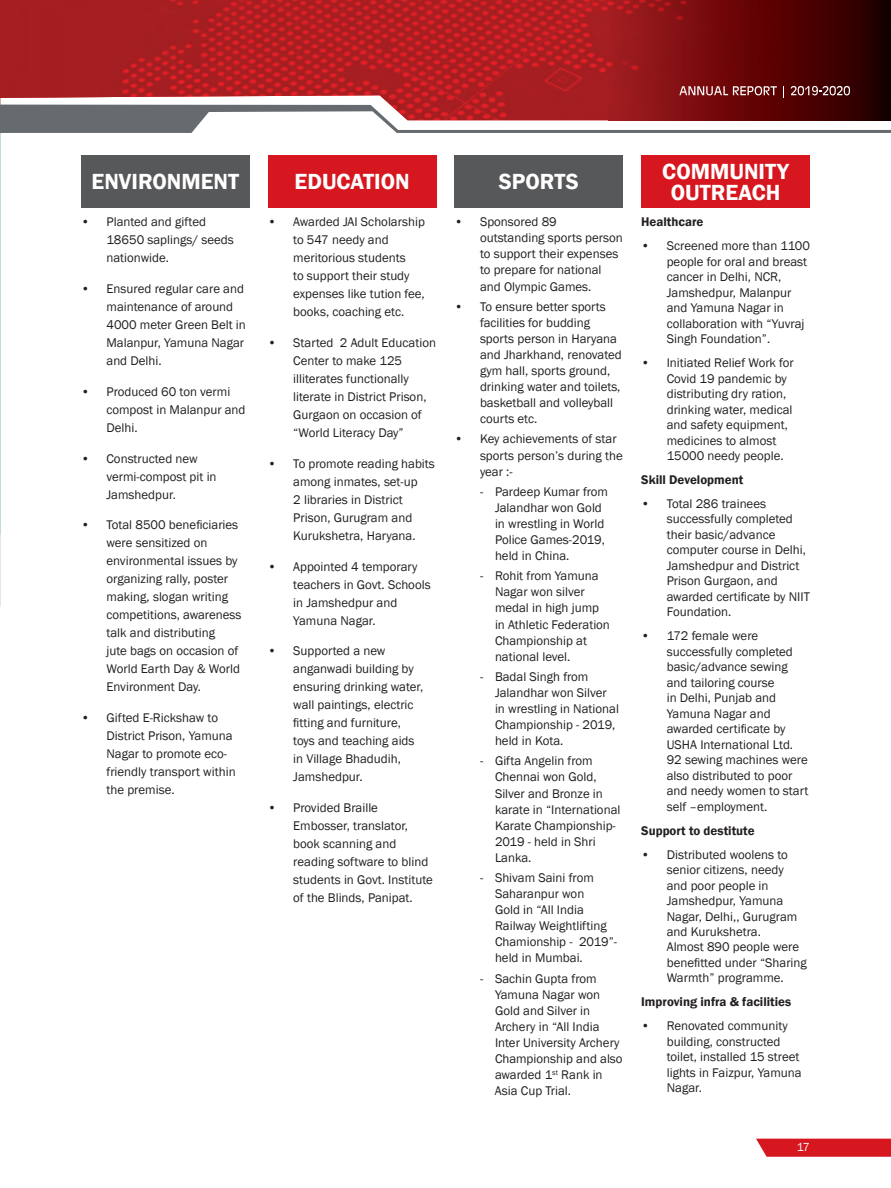
<style>
.page{position:relative;width:891px;height:1188px;background:#fff}
.page>*{position:absolute;margin:0;border:0;box-sizing:border-box;transform-origin:0 0}
.PARA_HEADING{font:600 22.5px/21px "Franklin Gothic";color:#fff;text-align:center}
.Indent_1{font:12.9px/18px "Franklin Gothic";color:#231f20}
.Indent_2{font:12.9px/16px "Franklin Gothic";color:#231f20}
.Indent_1-2{font:600 12.9px "Franklin Gothic";color:#231f20}
.t1{font:12px "Franklin Gothic";color:#fff}
</style>
<div class="page">
<svg style="left:756px;top:1139px;width:135px;height:18px;background:#d9232a"></svg>
<div style="left:81px;top:155px;width:169px;height:52px;background:#57585a"></div>
<div style="left:268px;top:155px;width:168px;height:52px;background:#d7171f"></div>
<div style="left:454px;top:155px;width:169px;height:52px;background:#57585a"></div>
<div style="left:641px;top:155px;width:169px;height:52px;background:#d7171f"></div>
<img style="left:0;top:0;width:608px;height:105px">
<img style="left:608px;top:0;width:283px;height:105px">
<svg style="left:0;top:105px;width:891px;height:28px"></svg>
<svg style="left:679px;top:86px;width:98px;height:9px"></svg>
<svg style="left:783px;top:86px;width:1px;height:12px"></svg>
<svg style="left:791px;top:86px;width:59px;height:9px"></svg>
<p class="PARA_HEADING" style="left:92px;top:172px;width:149px">ENVIRONMENT</p>
<p class="Indent_1" style="left:107px;top:213px;width:129px;text-indent:-26px">• Planted and gifted<br>18650 saplings/ seeds nationwide.</p>
<p class="Indent_1" style="left:107px;top:280px;width:141px;text-indent:-26px">• Ensured regular care and maintenance of around<br>4000 meter Green Belt in<br>Malanpur, Yamuna Nagar and Delhi.</p>
<p class="Indent_1" style="left:107px;top:383px;width:141px;text-indent:-26px">• Produced 60 ton vermi compost in Malanpur and<br>Delhi.</p>
<p class="Indent_1" style="left:107px;top:450px;width:112px;text-indent:-26px">• Constructed new vermi-compost pit in<br>Jamshedpur.</p>
<p class="Indent_1" style="left:107px;top:516px;width:137px;text-indent:-26px">• Total 8500 beneficiaries were sensitized on environmental issues by organizing rally, poster making, slogan writing competitions, awareness talk and distributing<br>jute bags on occasion of<br>World Earth Day &amp; World<br>Environment Day.</p>
<p class="Indent_1" style="left:107px;top:709px;width:131px;text-indent:-26px">• Gifted E-Rickshaw to<br>District Prison, Yamuna<br>Nagar to promote eco&shy;friendly transport within the premise.</p>
<p class="PARA_HEADING" style="left:295px;top:172px;width:116px">EDUCATION</p>
<p class="Indent_1" style="left:293px;top:213px;width:133px;text-indent:-26px">• Awarded JAI Scholarship to 547 needy and meritorious students<br>to support their study expenses like tution fee, books, coaching etc.</p>
<p class="Indent_1" style="left:293px;top:334px;width:144px;text-indent:-26px">• Started 2 Adult Education<br>Center to make 125 illiterates functionally literate in District Prison,<br>Gurgaon on occasion of “World Literacy Day”</p>
<p class="Indent_1" style="left:293px;top:455px;width:143px;text-indent:-26px">• To promote reading habits among inmates, set-up<br>2 libraries in District<br>Prison, Gurugram and<br>Kurukshetra, Haryana.</p>
<p class="Indent_1" style="left:293px;top:558px;width:139px;text-indent:-26px">• Appointed 4 temporary teachers in Govt. Schools in Jamshedpur and<br>Yamuna Nagar.</p>
<p class="Indent_1" style="left:293px;top:642px;width:132px;text-indent:-26px">• Supported a new anganwadi building by ensuring drinking water, wall paintings, electric fitting and furniture, toys and teaching aids in Village Bhadudih,<br>Jamshedpur.</p>
<p class="Indent_1" style="left:293px;top:799px;width:141px;text-indent:-26px">• Provided Braille<br>Embosser, translator, book scanning and reading software to blind students in Govt. Institute of the Blinds, Panipat.</p>
<p class="PARA_HEADING" style="left:499px;top:172px;width:82px">SPORTS</p>
<p class="Indent_1" style="left:480px;top:214px;width:144px;line-height:16px;text-indent:-26px">• Sponsored 89 outstanding sports person to support their expenses to prepare for national and Olympic Games.</p>
<p class="Indent_1" style="left:480px;top:299px;width:143px;line-height:16px;text-indent:-26px">• To ensure better sports facilities for budding sports person in Haryana and Jharkhand, renovated gym hall, sports ground, drinking water and toilets, basketball and volleyball courts etc.</p>
<p class="Indent_1" style="left:480px;top:431px;width:144px;line-height:16px;text-indent:-26px">• Key achievements of star sports person’s during the year :-</p>
<p class="Indent_2" style="left:495px;top:484px;width:115px;text-indent:-15px">- Pardeep Kumar from<br>Jalandhar won Gold in wrestling in World<br>Police Games-2019, held in China.</p>
<p class="Indent_2" style="left:495px;top:568px;width:116px;text-indent:-15px">- Rohit from Yamuna<br>Nagar won silver medal in high jump in Athletic Federation<br>Championship at national level.</p>
<p class="Indent_2" style="left:495px;top:669px;width:126px;text-indent:-15px">- Badal Singh from<br>Jalandhar won Silver in wrestling in National<br>Championship - 2019, held in Kota.</p>
<p class="Indent_2" style="left:495px;top:753px;width:127px;text-indent:-15px">- Gifta Angelin from<br>Chennai won Gold,<br>Silver and Bronze in karate in “International<br>Karate Championship-<br>2019 - held in Shri<br>Lanka.</p>
<p class="Indent_2" style="left:495px;top:870px;width:124px;text-indent:-15px">- Shivam Saini from<br>Saharanpur won<br>Gold in “All India<br>Railway Weightlifting<br>Chamionship - 2019”- held in Mumbai.</p>
<p class="Indent_2" style="left:495px;top:971px;width:129px;text-indent:-15px">- Sachin Gupta from<br>Yamuna Nagar won<br>Gold and Silver in<br>Archery in “All India<br>Inter University Archery<br>Championship and also awarded 1<sup>st</sup> Rank in<br>Asia Cup Trial.</p>
<p class="PARA_HEADING" style="left:662px;top:161px;width:128px">COMMUNITY<br>OUTREACH</p>
<p class="Indent_1-2" style="left:641px;top:214px;width:64px">Healthcare</p>
<p class="Indent_1" style="left:667px;top:239px;width:145px;line-height:15.5px;text-indent:-26px">• Screened more than 1100 people for oral and breast cancer in Delhi, NCR,<br>Jamshedpur, Malanpur and Yamuna Nagar in collaboration with “Yuvraj<br>Singh Foundation”.</p>
<p class="Indent_1" style="left:667px;top:355px;width:129px;line-height:15.5px;text-indent:-26px">• Initiated Relief Work for<br>Covid 19 pandemic by distributing dry ration, drinking water, medical and safety equipment, medicines to almost<br>15000 needy people.</p>
<p class="Indent_1-2" style="left:641px;top:472px;width:104px">Skill Development</p>
<p class="Indent_1" style="left:667px;top:496px;width:145px;line-height:15.5px;text-indent:-26px">• Total 286 trainees successfully completed their basic/advance computer course in Delhi,<br>Jamshedpur and District<br>Prison Gurgaon, and awarded certificate by NIIT<br>Foundation.</p>
<p class="Indent_1" style="left:667px;top:629px;width:143px;line-height:15.5px;text-indent:-26px">• 172 female were successfully completed basic/advance sewing and tailoring course<br>in Delhi, Punjab and<br>Yamuna Nagar and awarded certificate by<br>USHA International Ltd.<br>92 sewing machines were also distributed to poor and needy women to start self –employment.</p>
<p class="Indent_1-2" style="left:641px;top:822px;width:115px">Support to destitute</p>
<p class="Indent_1" style="left:667px;top:847px;width:142px;line-height:15.5px;text-indent:-26px">• Distributed woolens to senior citizens, needy and poor people in<br>Jamshedpur, Yamuna<br>Nagar, Delhi,, Gurugram and Kurukshetra.<br>Almost 890 people were benefitted under “Sharing<br>Warmth” programme.</p>
<p class="Indent_1-2" style="left:641px;top:994px;width:151px">Improving infra &amp; facilities</p>
<p class="Indent_1" style="left:667px;top:1019px;width:136px;line-height:15.5px;text-indent:-26px">• Renovated community building, constructed toilet, installed 15 street lights in Faizpur, Yamuna<br>Nagar.</p>
<p class="t1" style="left:797px;top:1140px;width:15px">17</p>
</div>
